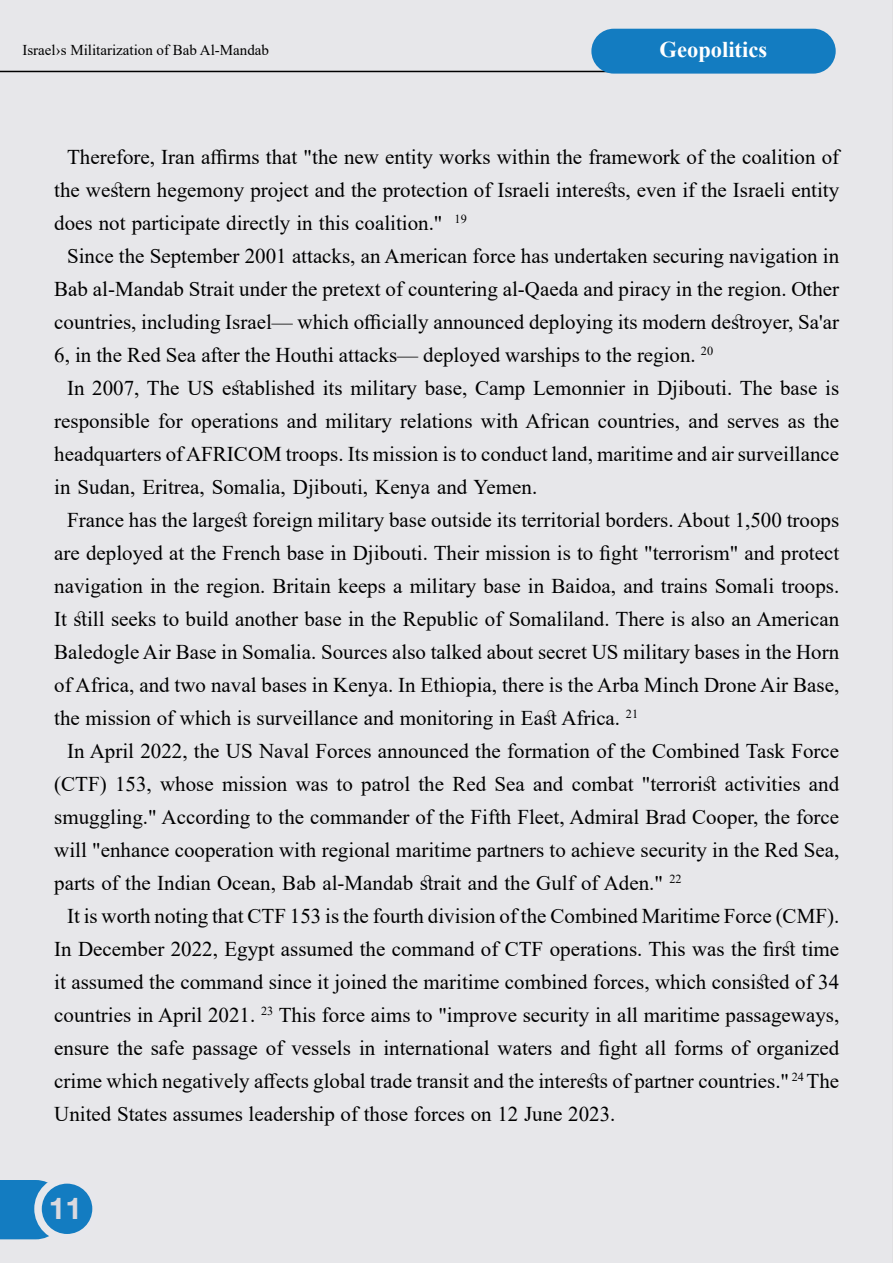
<style>
.page{position:relative;width:893px;height:1263px;background:#e7e7ea}
.page>*{position:absolute;margin:0;border:0;box-sizing:border-box;transform-origin:0 0}
.t1{font:700 30px "Helvetica Neue LT";color:#dad9df}
.t2{font:700 22.5px "Times New Roman";color:#fff}
.t3{font:21px/33px "Times New Roman";color:#000;text-align:right}
.t4{font:15px "Times New Roman";color:#000}
.t5{font:12.3px "Times New Roman";color:#000}
.s1{font-size:21px}
</style>
<div class="page">
<div style="left:0;top:1180px;width:54px;height:59px;background:#137cc1"></div>
<div style="left:38px;top:1180px;width:58px;height:58px;background:#137cc1;border-radius:50%"></div>
<div style="left:34px;top:1176px;width:66px;height:65px;border:8px solid #e7e7eb;border-radius:50%"></div>
<hr style="left:0;top:71px;width:773px;height:1px;background:#000">
<div style="left:591px;top:29px;width:245px;height:45px;background:#137cc1;border-radius:22px"></div>
<p class="t4" style="left:22px;top:40px;width:248px">Israel s› Militarization of Bab Al-Mandab</p>
<p class="t2" style="left:660px;top:33px;width:109px">Geopolitics</p>
<p class="t3" style="left:54px;top:140px;width:786px">Therefore, Iran affirms that "the new entity works within the framework of the coalition of the western hegemony project and the protection of Israeli interests, even if the Israeli entity</p>
<p class="t5" style="left:455px;top:210px;width:14px">19</p>
<p class="t3" style="left:54px;top:206px;width:390px">does not participate directly in this coalition ".</p>
<p class="t3" style="left:67px;top:239px;width:774px">Since the September 2001 attacks, an American force has undertaken securing navigation in</p>
<p class="t3" style="left:54px;top:272px;width:786px">Bab al-Mandab Strait under the pretext of countering al-Qaeda and piracy in the region. Other</p>
<p class="t3" style="left:54px;top:305px;width:786px">countries, including Israel— which officially announced deploying its modern destroyer, Sa'ar</p>
<p class="t5" style="left:691px;top:342px;width:24px">20<span class="s1">.</span></p>
<p class="t3" style="left:54px;top:338px;width:638px">6, in the Red Sea after the Houthi attacks— deployed warships to the region</p>
<p class="t3" style="left:67px;top:371px;width:774px">In 2007, The US established its military base, Camp Lemonnier in Djibouti. The base is</p>
<p class="t3" style="left:54px;top:404px;width:786px">responsible for operations and military relations with African countries, and serves as the</p>
<p class="t3" style="left:54px;top:437px;width:786px">headquarters ofAFRICOM troops. Its mission is to conduct land, maritime and air surveillance</p>
<p class="t3" style="left:54px;top:470px;width:485px">in Sudan, Eritrea, Somalia, Djibouti, Kenya and Yemen.</p>
<p class="t3" style="left:67px;top:503px;width:774px">France has the largest foreign military base outside its territorial borders. About 1,500 troops</p>
<p class="t3" style="left:54px;top:536px;width:786px">are deployed at the French base in Djibouti. Their mission is to fight "terrorism" and protect</p>
<p class="t3" style="left:54px;top:569px;width:786px">navigation in the region. Britain keeps a military base in Baidoa, and trains Somali troops.</p>
<p class="t3" style="left:54px;top:602px;width:786px">It still seeks to build another base in the Republic of Somaliland. There is also an American</p>
<p class="t3" style="left:54px;top:635px;width:786px">Baledogle Air Base in Somalia. Sources also talked about secret US military bases in the Horn</p>
<p class="t3" style="left:54px;top:668px;width:786px">of Africa, and two naval bases in Kenya In. Ethiopia, there is the Arba Minch Drone Air Base,</p>
<p class="t5" style="left:615px;top:705px;width:25px">21<span class="s1">.</span></p>
<p class="t3" style="left:54px;top:701px;width:562px">the mission of which is surveillance and monitoring in East Africa</p>
<p class="t3" style="left:67px;top:734px;width:774px">In April 2022, the US Naval Forces announced the formation of the Combined Task Force</p>
<p class="t3" style="left:54px;top:767px;width:786px">(CTF) 153, whose mission was to patrol the Red Sea and combat "terrorist activities and</p>
<p class="t3" style="left:54px;top:800px;width:786px">smuggling." According to the commander of the Fifth Fleet, Admiral Brad Cooper, the force</p>
<p class="t3" style="left:54px;top:833px;width:786px">will "enhance cooperation with regional maritime partners to achieve security in the Red Sea,</p>
<p class="t5" style="left:649px;top:870px;width:34px">2 2<span class="s1">".</span></p>
<p class="t3" style="left:54px;top:866px;width:596px">parts of the Indian Ocean, Bab al-Mandab strait and the Gulf of Aden</p>
<p class="t3" style="left:67px;top:899px;width:774px">It is worth noting that CTF 153 is the fourth division of the Combined Maritime Force (CMF .(</p>
<p class="t3" style="left:54px;top:932px;width:786px">In December 2022, Egypt assumed the command of CTF operations. This was the first time</p>
<p class="t3" style="left:54px;top:965px;width:786px">it assumed the command since it joined the maritime combined forces, which consisted of 34</p>
<p class="t3" style="left:279px;top:998px;width:562px">This force aims to "improve security in all maritime passageways,</p>
<p class="t5" style="left:261px;top:1002px;width:14px">23</p>
<p class="t3" style="left:54px;top:998px;width:203px">countries in April 2021.</p>
<p class="t3" style="left:54px;top:1031px;width:786px">ensure the safe passage of vessels in international waters and fight all forms of organized</p>
<p class="t3" style="left:807px;top:1064px;width:34px">The</p>
<p class="t5" style="left:792px;top:1068px;width:14px">24</p>
<p class="t3" style="left:54px;top:1064px;width:736px;text-align:left">crime which negatively affects global trade transit and the interests of partner countries."<br>United States assumes leadership of those forces on 12 June 2023.</p>
<h1 class="t1" style="left:49px;top:1191px;width:35px">11</h1>
</div>
